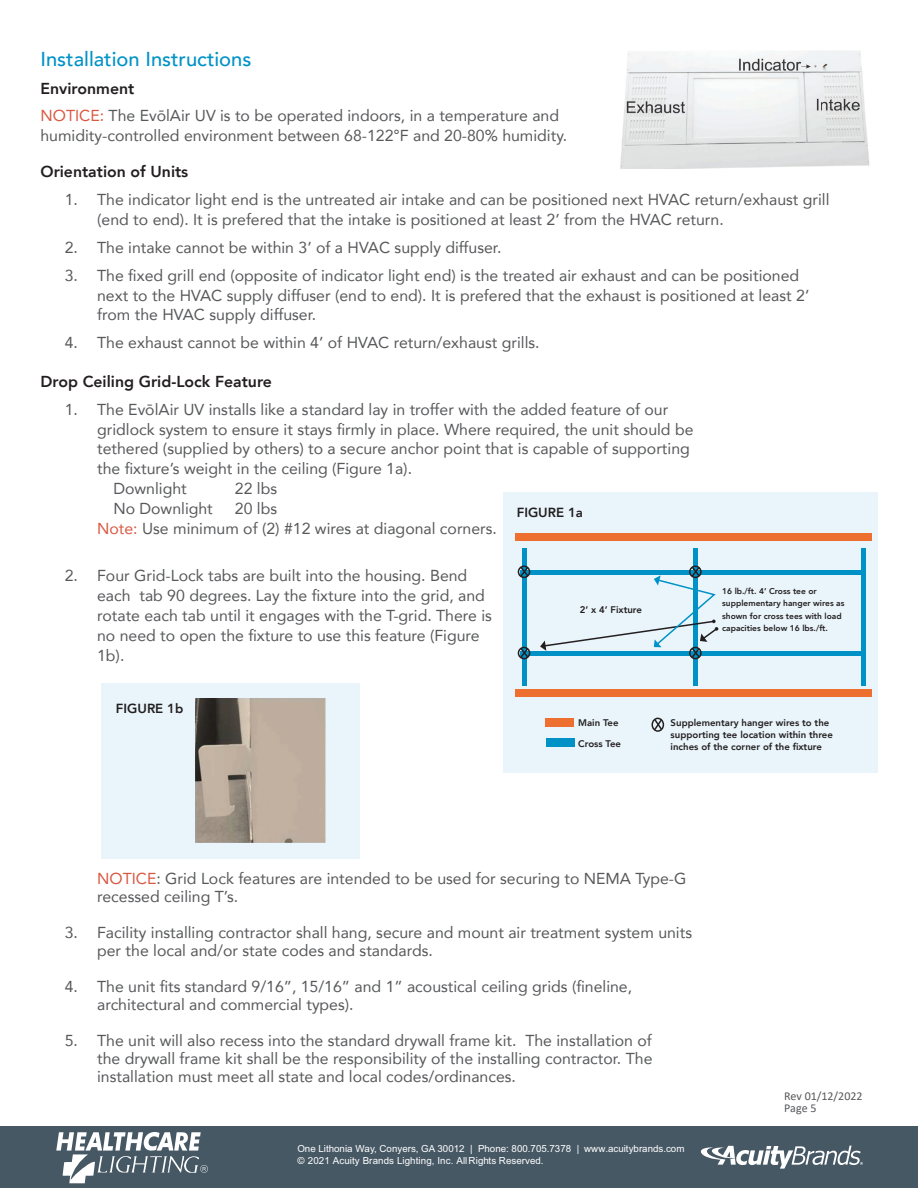
<style>
.page{position:relative;width:918px;height:1188px;background:#fff}
.page>*{position:absolute;margin:0;border:0;box-sizing:border-box;transform-origin:0 0}
.t1{font:500 20.1px "Avenir";color:#0092c7}
.t2{font:15.9px/19.8px "Avenir";color:#57585a}
.t3{font:800 15.9px "Avenir";color:#231f20}
.t4{font:800 13.2px "Avenir";color:#231f20}
.t5{font:12px "Calibri";color:#57585a}
.t6{font:9.75px/11.6px "Arial";color:#fff}
.t7{font:800 9.6px/12px "Avenir";color:#231f20}
.t8{font:800 8.4px/12px "Avenir";color:#231f20}
.s1{font-weight:800;color:#231f20}
.s2{color:#d95842}
</style>
<div class="page">
<div style="left:0;top:1126px;width:918px;height:61px;background:#475865"></div>
<svg style="left:701px;top:1146px;width:162px;height:23px"></svg>
<svg style="left:56px;top:1132px;width:152px;height:51px"></svg>
<div style="left:503px;top:492px;width:375px;height:281px;background:#eaf5fb"></div>
<div style="left:515px;top:534px;width:357px;height:7px;background:#ed7030"></div>
<div style="left:515px;top:689px;width:357px;height:8px;background:#ed7030"></div>
<hr style="left:862px;top:548px;width:4px;height:138px;background:#0092c7">
<hr style="left:520px;top:570px;width:346px;height:4px;background:#0092c7">
<div style="left:520px;top:651px;width:346px;height:5px;background:#0092c7"></div>
<hr style="left:522px;top:548px;width:4px;height:138px;background:#0092c7">
<div style="left:518px;top:566px;width:12px;height:12px;border:2px solid #231f20;border-radius:50%"></div>
<svg style="left:519px;top:565px;width:11px;height:13px"></svg>
<div style="left:518px;top:647px;width:12px;height:12px;border:2px solid #231f20;border-radius:50%"></div>
<svg style="left:519px;top:646px;width:11px;height:13px"></svg>
<div style="left:693px;top:548px;width:5px;height:138px;background:#0092c7"></div>
<div style="left:545px;top:718px;width:29px;height:8px;background:#ed7030"></div>
<div style="left:546px;top:738px;width:29px;height:9px;background:#0092c7"></div>
<div style="left:652px;top:718px;width:12px;height:14px;border:2px solid #231f20;border-radius:50%"></div>
<svg style="left:653px;top:717px;width:11px;height:15px"></svg>
<svg style="left:540px;top:565px;width:179px;height:94px"></svg>
<div style="left:102px;top:684px;width:258px;height:175px;background:#eaf5fb"></div>
<img style="left:195px;top:698px;width:130px;height:144px">
<img style="left:620px;top:51px;width:250px;height:117px">
<p class="t1" style="left:40px;top:41px;width:212px">Installation Instructions</p>
<p class="t2" style="left:40px;top:74px;width:520px;line-height:27.9px"><span class="s1">Environment<br></span><span class="s2">NOTICE:</span> The EvōlAir UV is to be operated indoors, in a temperature and</p>
<p class="t2" style="left:40px;top:125px;width:528px">humidity-controlled environment between 68-122°F and 20-80% humidity.</p>
<p class="t3" style="left:40px;top:159px;width:149px">Orientation of Units</p>
<p class="t2" style="left:97px;top:189px;width:734px;text-indent:-32px">1. The indicator light end is the untreated air intake and can be positioned next HVAC return/exhaust grill (end to end). It is prefered that the intake is positioned at least 2’ from the HVAC return.</p>
<p class="t2" style="left:65px;top:237px;width:438px">2. The intake cannot be within 3’ of a HVAC supply diffuser.</p>
<p class="t2" style="left:97px;top:265px;width:714px;text-indent:-32px">3. The fixed grill end (opposite of indicator light end) is the treated air exhaust and can be positioned next to the HVAC supply diffuser (end to end). It is prefered that the exhaust is positioned at least 2’ from the HVAC supply diffuser.</p>
<p class="t2" style="left:65px;top:332px;width:476px">4. The exhaust cannot be within 4’ of HVAC return/exhaust grills.</p>
<p class="t3" style="left:40px;top:369px;width:233px">Drop Ceiling Grid-Lock Feature</p>
<p class="t2" style="left:65px;top:399px;width:605px">1. The EvōlAir UV installs like a standard lay in troffer with the added feature of our</p>
<p class="t2" style="left:97px;top:419px;width:598px">gridlock system to ensure it stays firmly in place. Where required, the unit should be</p>
<p class="t2" style="left:97px;top:439px;width:594px">tethered (supplied by others) to a secure anchor point that is capable of supporting</p>
<p class="t2" style="left:97px;top:458px;width:316px">the fixture’s weight in the ceiling (Figure 1a).</p>
<p class="t2" style="left:113px;top:478px;width:75px">Downlight</p>
<p class="t2" style="left:235px;top:478px;width:44px">22 lbs</p>
<p class="t2" style="left:113px;top:498px;width:101px">No Downlight</p>
<p class="t2" style="left:97px;top:498px;width:401px;text-indent:138px">20 lbs<br><span class="s2">Note:</span> Use minimum of (2) #12 wires at diagonal corners.</p>
<p class="t2" style="left:97px;top:565px;width:396px;text-indent:-32px">2. Four Grid-Lock tabs are built into the housing. Bend each tab 90 degrees. Lay the fixture into the grid, and rotate each tab until it engages with the T-grid. There is no need to open the fixture to use this feature (Figure 1b).</p>
<p class="t4" style="left:517px;top:502px;width:68px">FIGURE 1a</p>
<p class="t8" style="left:722px;top:586px;width:124px">16 lb./ft. 4’ Cross tee or supplementary hanger wires as shown for cross tees with load capacities below 16 lbs./ft.</p>
<p class="t7" style="left:580px;top:603px;width:64px">2’ x 4’ Fixture</p>
<p class="t4" style="left:116px;top:698px;width:69px">FIGURE 1b</p>
<p class="t7" style="left:578px;top:712px;width:44px;line-height:21px">Main Tee<br>Cross Tee</p>
<p class="t7" style="left:671px;top:716px;width:164px">Supplementary hanger wires to the supporting tee location within three inches of the corner of the fixture</p>
<p class="t2" style="left:97px;top:869px;width:591px;line-height:18px"><span class="s2">NOTICE</span>: Grid Lock features are intended to be used for securing to NEMA Type-G recessed ceiling T’s.</p>
<p class="t2" style="left:97px;top:923px;width:596px;line-height:18px;text-indent:-32px">3. Facility installing contractor shall hang, secure and mount air treatment system units per the local and/or state codes and standards.</p>
<p class="t2" style="left:97px;top:977px;width:536px;line-height:18px;text-indent:-32px">4. The unit fits standard 9/16”, 15/16” and 1” acoustical ceiling grids (fineline, architectural and commercial types).</p>
<p class="t2" style="left:97px;top:1031px;width:557px;line-height:18px;text-align:justify;text-indent:-32px">5. The unit will also recess into the standard drywall frame kit. The installation of the drywall frame kit shall be the responsibility of the installing contractor. The installation must meet all state and local codes/ordinances.</p>
<p class="t6" style="left:297px;top:1144px;width:389px">One Lithonia Way, Conyers, GA 30012 | Phone: 800.705.7378 | www.acuitybrands.com © 2021 Acuity Brands Lighting, Inc. AllRights Reserved.</p>
<p class="t5" style="left:784px;top:1087px;width:80px">Rev 01/12/2022</p>
<p class="t5" style="left:784px;top:1099px;width:34px">Page 5</p>
</div>
